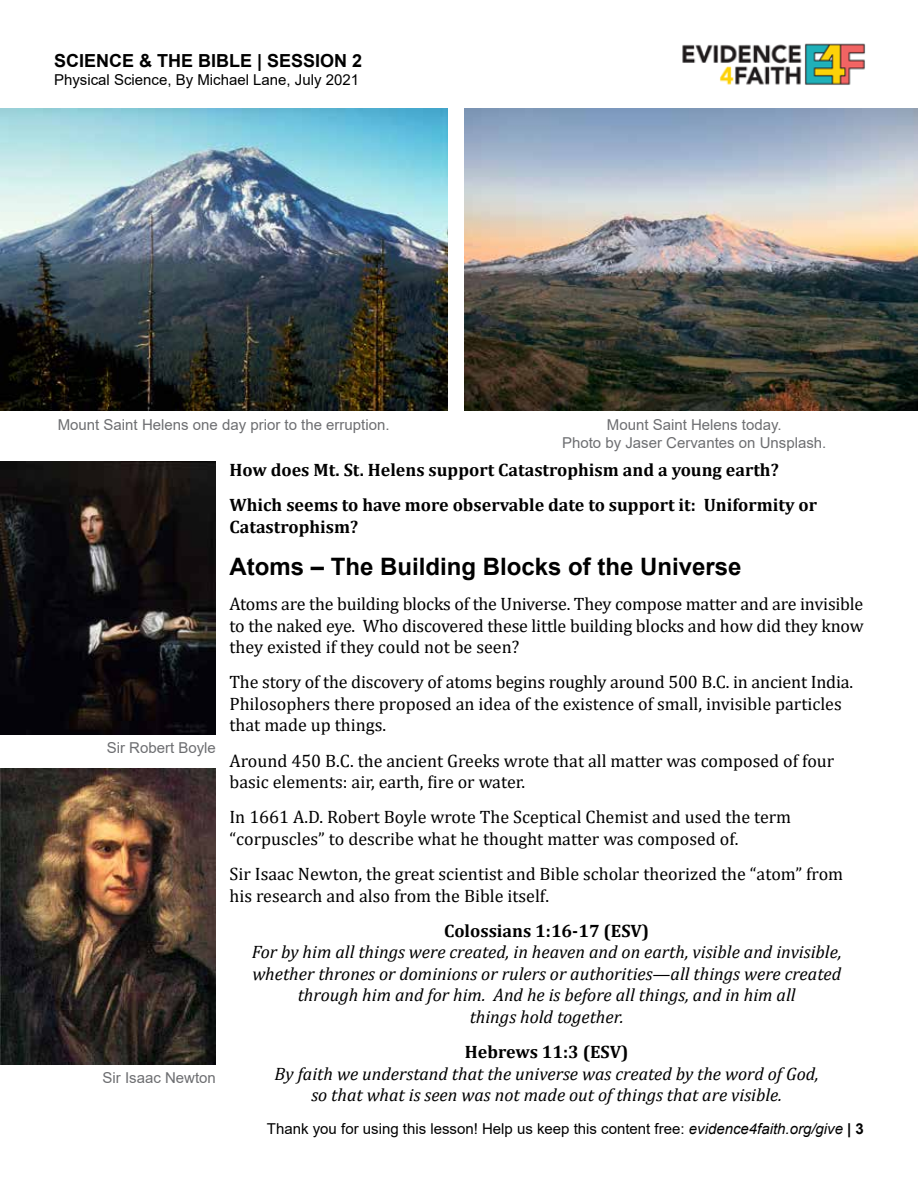
<style>
.page{position:relative;width:918px;height:1188px;background:#fff}
.page>*{position:absolute;margin:0;border:0;box-sizing:border-box;transform-origin:0 0}
.t1{font:700 24px "Arial";color:#000}
.t2{font:18px/21.6px "Cambria";color:#000}
.t3{font:italic 18px/21.6px "Cambria";color:#000;text-align:center}
.t4{font:700 18px/35.1px "Cambria";color:#000}
.t5{font:700 18px "Arial";color:#000}
.t6{font:15px/18px "Arial";color:#6d6e71;text-align:center}
.t7{font:15px "Arial";color:#000}
.s1{font-style:italic}
.s2{font-weight:700}
</style>
<div class="page">
<img style="left:682px;top:43px;width:184px;height:42px">
<img style="left:0;top:108px;width:447px;height:302px">
<img style="left:464px;top:108px;width:454px;height:302px">
<img style="left:0;top:768px;width:216px;height:297px">
<img style="left:0;top:462px;width:216px;height:273px">
<p class="t5" style="left:54px;top:48px;width:310px">SCIENCE &amp; THE BIBLE | SESSION 2</p>
<p class="t7" style="left:54px;top:70px;width:307px">Physical Science, By Michael Lane, July 2021</p>
<p class="t6" style="left:58px;top:416px;width:333px">Mount Saint Helens one day prior to the erruption.</p>
<p class="t6" style="left:562px;top:416px;width:266px">Mount Saint Helens today.<br>Photo by Jaser Cervantes on Unsplash.</p>
<p class="t6" style="left:107px;top:739px;width:111px">Sir Robert Boyle</p>
<p class="t6" style="left:103px;top:1069px;width:115px">Sir Isaac Newton</p>
<p class="t4" style="left:230px;top:452px;width:589px">How does Mt. St. Helens support Catastrophism and a young earth?<br>Which seems to have more observable date to support it: Uniformity or</p>
<p class="t4" style="left:230px;top:508px;width:130px">Catastrophism?</p>
<h1 class="t1" style="left:230px;top:549px;width:514px">Atoms – The Building Blocks of the Universe</h1>
<p class="t2" style="left:230px;top:593px;width:636px;text-align:justify">Atoms are the building blocks of the Universe. They compose matter and are invisible to the naked eye. Who discovered these little building blocks and how did they know they existed if they could not be seen?</p>
<p class="t2" style="left:230px;top:671px;width:625px">The story of the discovery of atoms begins roughly around 500 B.C. in ancient India.<br>Philosophers there proposed an idea of the existence of small, invisible particles that made up things.</p>
<p class="t2" style="left:230px;top:750px;width:606px">Around 450 B.C. the ancient Greeks wrote that all matter was composed of four basic elements: air, earth, fire or water.</p>
<p class="t2" style="left:230px;top:806px;width:563px">In 1661 A.D. Robert Boyle wrote The Sceptical Chemist and used the term “corpuscles” to describe what he thought matter was composed of.</p>
<p class="t2" style="left:230px;top:863px;width:615px">Sir Isaac Newton, the great scientist and Bible scholar theorized the “atom” from his research and also from the Bible itself.</p>
<p class="t4" style="left:444px;top:912px;width:207px">Colossians 1:16-17 (ESV)</p>
<p class="t3" style="left:252px;top:941px;width:591px">For by him all things were created, in heaven and on earth, visible and invisible, whether thrones or dominions or rulers or authorities—all things were created through him and for him. And he is before all things, and in him all<br>things hold together.</p>
<p class="t4" style="left:465px;top:1034px;width:165px">Hebrews 11:3 (ESV)</p>
<p class="t3" style="left:275px;top:1062px;width:546px">By faith we understand that the universe was created by the word of God, so that what is seen was not made out of things that are visible.</p>
<p class="t7" style="left:267px;top:1118px;width:599px">Thank you for using this lesson! Help us keep this content free: <span class="s1">evidence4faith.org/give</span> <span class="s2">| 3</span></p>
</div>
